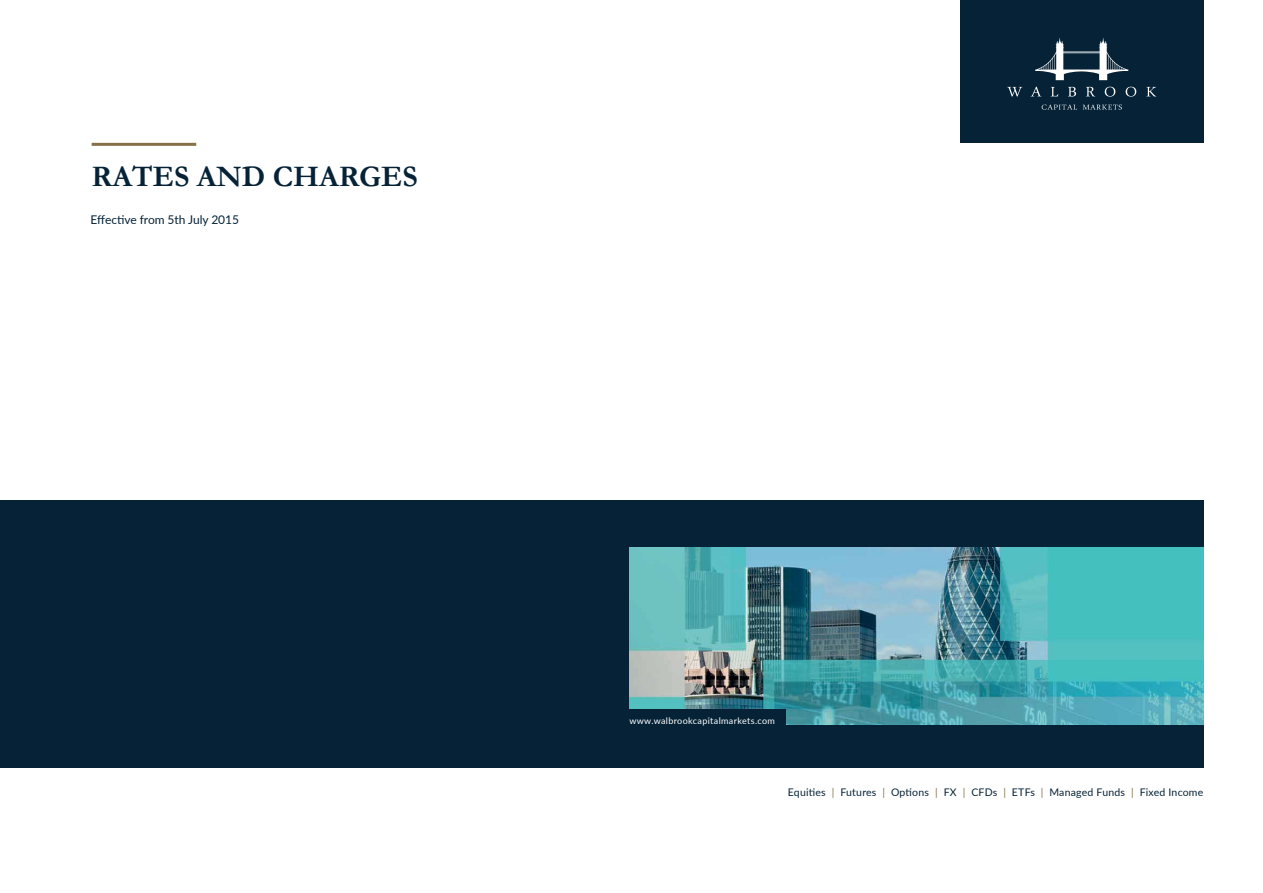
<style>
.page{position:relative;width:1263px;height:893px;background:#fff}
.page>*{position:absolute;margin:0;border:0;box-sizing:border-box;transform-origin:0 0}
.t1{font:700 30px "Garamond";color:#052237}
.t2{font:12px "Lato";color:#052237}
.t3{font:10.5px "Lato";letter-spacing:.02em;color:#052237}
.t4{font:9px "Lato";letter-spacing:.04em;color:#fff}
.s1{color:#857047}
</style>
<div class="page">
<div style="left:0;top:500px;width:1203px;height:267px;background:#052237"></div>
<img style="left:629px;top:548px;width:574px;height:176px">
<div style="left:627px;top:709px;width:158px;height:18px;background:#052237"></div>
<hr style="left:92px;top:143px;width:104px;height:3px;background:#857047">
<div style="left:960px;top:0;width:243px;height:143px;background:#052237"></div>
<svg style="left:1042px;top:105px;width:35px;height:5px"></svg>
<svg style="left:1083px;top:105px;width:39px;height:5px"></svg>
<svg style="left:1007px;top:87px;width:15px;height:10px"></svg>
<svg style="left:1031px;top:87px;width:10px;height:9px"></svg>
<svg style="left:1051px;top:87px;width:7px;height:9px"></svg>
<svg style="left:1068px;top:87px;width:8px;height:10px"></svg>
<svg style="left:1086px;top:87px;width:9px;height:9px"></svg>
<svg style="left:1105px;top:87px;width:10px;height:10px"></svg>
<svg style="left:1126px;top:87px;width:10px;height:10px"></svg>
<svg style="left:1146px;top:87px;width:10px;height:9px"></svg>
<svg style="left:1035px;top:38px;width:93px;height:42px"></svg>
<h1 class="t1" style="left:92px;top:159px;width:327px">RATES AND CHARGES</h1>
<p class="t2" style="left:91px;top:211px;width:150px">Effective from 5th July 2015</p>
<p class="t4" style="left:629px;top:714px;width:147px">www.walbrookcapitalmarkets.com</p>
<p class="t3" style="left:788px;top:785px;width:417px">Equities <span class="s1">|</span> Futures <span class="s1">|</span> Options <span class="s1">|</span> FX <span class="s1">|</span> CFDs <span class="s1">|</span> ETFs <span class="s1">|</span> Managed Funds <span class="s1">|</span> Fixed Income</p>
</div>
